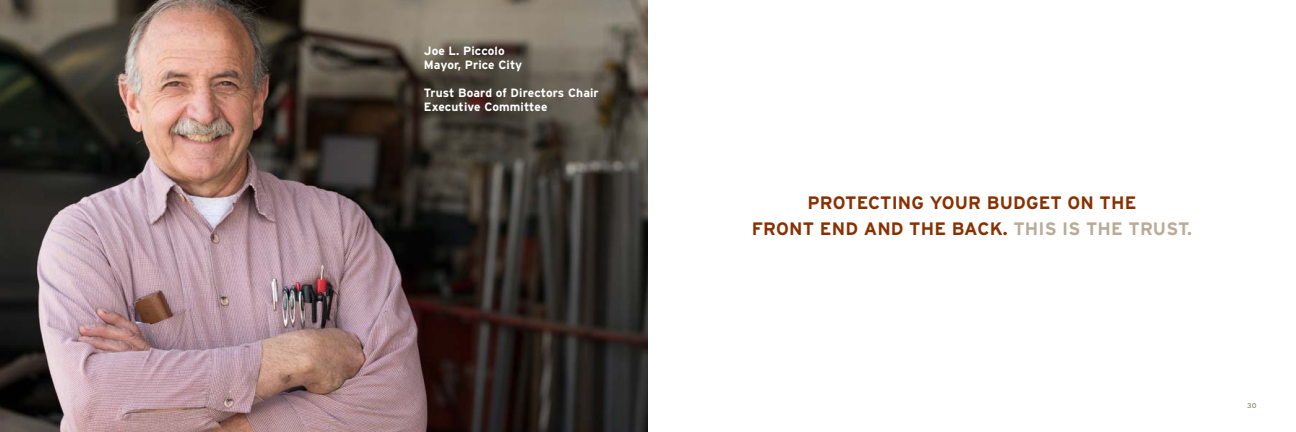
<style>
.page{position:relative;width:1296px;height:432px;background:#fff}
.page>*{position:absolute;margin:0;border:0;box-sizing:border-box;transform-origin:0 0}
.t1{font:700 18px "Interstate";letter-spacing:.01em;color:#893001}
.t2{font:700 18px "Interstate";letter-spacing:.01em;color:#b9ab97}
.t3{font:700 12px/14px "Interstate";letter-spacing:.01em;color:#fff}
.t4{font:700 7px "Interstate";color:#a39b83}
.s1{color:#893001}
</style>
<div class="page">
<img style="left:0;top:0;width:648px;height:432px">
<p class="t3" style="left:424px;top:44px;width:100px">Joe L. Piccolo<br>Mayor, Price City</p>
<p class="t3" style="left:424px;top:86px;width:177px">Trust Board of Directors Chair<br>Executive Committee</p>
<h1 class="t1" style="left:807px;top:193px;width:25px">Prote</h1>
<h1 class="t1" style="left:868px;top:193px;width:88px">cting Your</h1>
<h1 class="t1" style="left:987px;top:193px;width:126px">Budget on the</h1>
<h1 class="t1" style="left:752px;top:219px;width:25px">Front</h1>
<h1 class="t1" style="left:820px;top:219px;width:103px">End and the</h1>
<h1 class="t2" style="left:952px;top:219px;width:148px"><span class="s1">Back.</span> Th is is the</h1>
<h1 class="t2" style="left:1129px;top:219px;width:25px">Trust</h1>
<h1 class="t2" style="left:1187px;top:219px;width:6px">.</h1>
<p class="t4" style="left:1247px;top:401px;width:11px">30</p>
</div>
